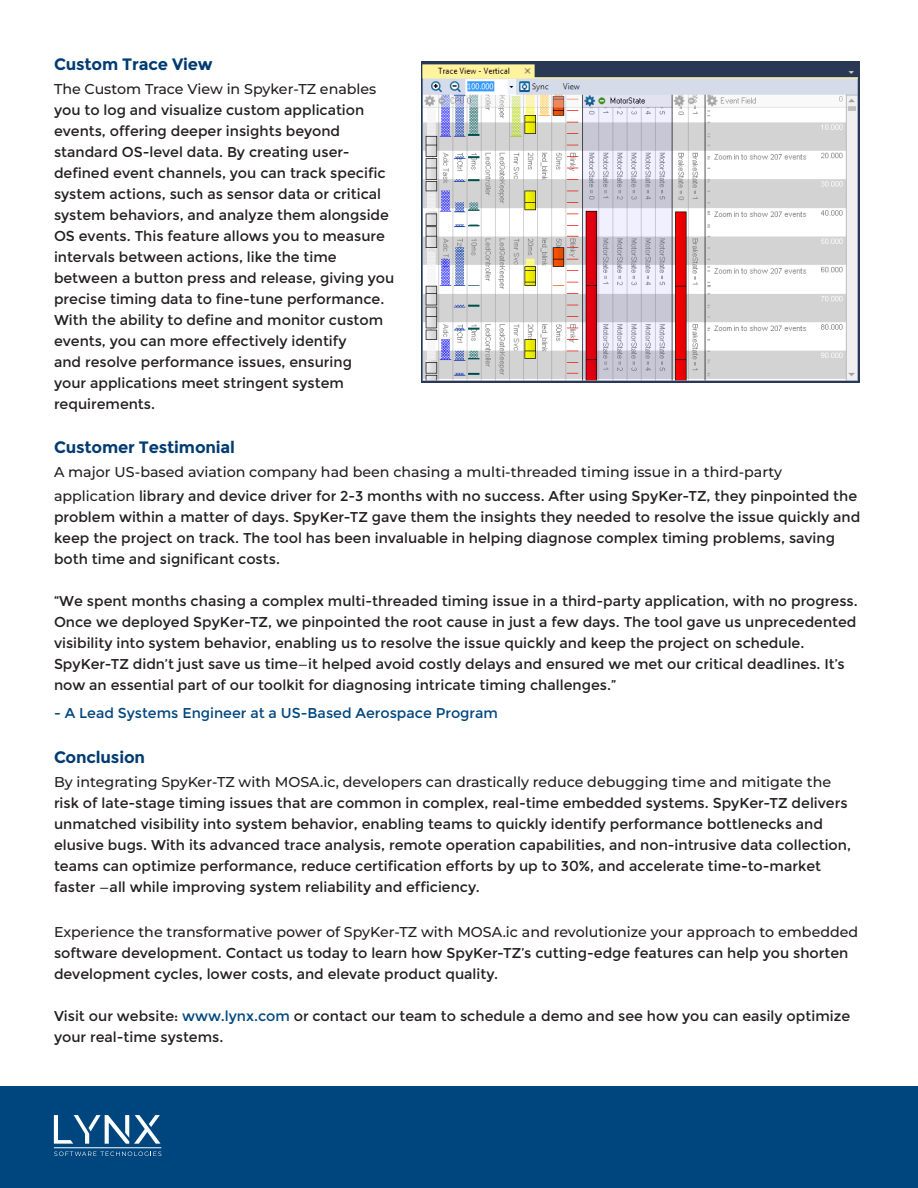
<style>
.page{position:relative;width:918px;height:1188px;background:#fff}
.page>*{position:absolute;margin:0;border:0;box-sizing:border-box;transform-origin:0 0}
.Body{font:700 16.5px "Montserrat";letter-spacing:-.01em;color:#003b71}
.Body-2{font:14.25px/21px "Montserrat";color:#231f20}
.Body-3{font:100 14.25px/24px "Montserrat";color:#231f20}
.Body-4{font:14.25px "Montserrat";color:#00467e}
.s1{font-weight:100}
.s2{font-weight:400}
.s3{color:#00467e}
</style>
<div class="page">
<div style="left:0;top:1086px;width:918px;height:102px;background:#00467e"></div>
<svg style="left:54px;top:1152px;width:107px;height:4px"></svg>
<svg style="left:54px;top:1115px;width:107px;height:29px"></svg>
<hr style="left:54px;top:1148px;width:107px;height:1px;background:#fff">
<img style="left:421px;top:62px;width:439px;height:320px">
<p class="Body" style="left:54px;top:54px;width:160px">Custom Trace View</p>
<p class="Body-2" style="left:54px;top:79px;width:342px"><span class="s1">The Custom Trace View in Spyker-TZ enables </span>you to log and visualize custom application events, offering deeper insights beyond standard OS-level data. By creating user&shy;defined event channels, you can track specific system actions, such as sensor data or critical system behaviors, and analyze them alongside OS events. This feature allows you to measure intervals between actions, like the time between a button press and release, giving you precise timing data to fine-tune performance.<br>With the ability to define and monitor custom events, you can more effectively identify<br>and resolve performance issues, ensuring<br>your applications meet stringent system requirements.</p>
<p class="Body" style="left:54px;top:437px;width:183px">Customer Testimonial</p>
<p class="Body-3" style="left:54px;top:459px;width:805px">A major US-based aviation company had been chasing a multi-threaded timing issue in a third-party application <span class="s2">library and device driver for 2-3 months with no success. After using SpyKer-TZ, they pinpointed the</span></p>
<p class="Body-2" style="left:54px;top:506px;width:808px">problem within a matter of days. SpyKer-TZ gave them the insights they needed to resolve the issue quickly and keep the project on track. The tool has been invaluable in helping diagnose complex timing problems, saving both time and significant costs.</p>
<p class="Body-2" style="left:54px;top:590px;width:805px">“We spent months chasing a complex multi-threaded timing issue in a third-party application, with no progress.<br>Once we deployed SpyKer-TZ, we pinpointed the root cause in just a few days. The tool gave us unprecedented visibility into system behavior, enabling us to resolve the issue quickly and keep the project on schedule.<br>SpyKer-TZ didn’t just save us time—it helped avoid costly delays and ensured we met our critical deadlines. It’s now an essential part of our toolkit for diagnosing intricate timing challenges.”</p>
<p class="Body-4" style="left:54px;top:705px;width:446px">- A Lead Systems Engineer at a US-Based Aerospace Program</p>
<p class="Body" style="left:54px;top:748px;width:93px">Conclusion</p>
<p class="Body-2" style="left:54px;top:772px;width:799px"><span class="s1">By integrating SpyKer-TZ with MOSA.ic, developers can drastically reduce debugging time and mitigate the </span>risk of late-stage timing issues that are common in complex, real-time embedded systems. SpyKer-TZ delivers unmatched visibility into system behavior, enabling teams to quickly identify performance bottlenecks and elusive bugs. With its advanced trace analysis, remote operation capabilities, and non-intrusive data collection, teams can optimize performance, reduce certification efforts by up to 30%, and accelerate time-to-market faster —all while improving system reliability and efficiency.</p>
<p class="Body-2" style="left:54px;top:922px;width:806px"><span class="s1">Experience the transformative power of SpyKer-TZ with MOSA.ic and revolutionize your approach to embedded </span>software development. Contact us today to learn how SpyKer-TZ’s cutting-edge features can help you shorten development cycles, lower costs, and elevate product quality.</p>
<p class="Body-2" style="left:54px;top:1006px;width:798px">Visit our website: <span class="s3">www.lynx.com</span> or contact our team to schedule a demo and see how you can easily optimize your real-time systems.</p>
</div>
